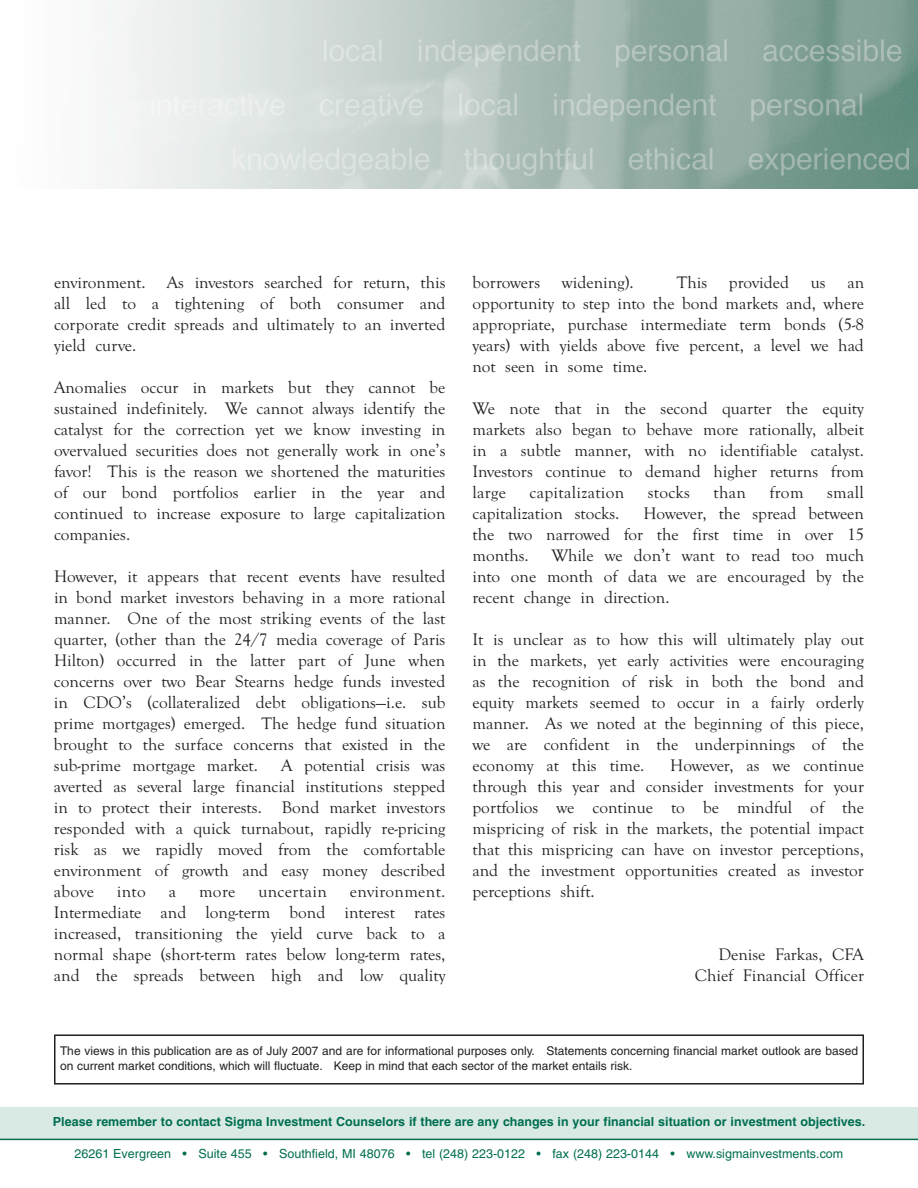
<style>
.page{position:relative;width:918px;height:1188px;background:#fff}
.page>*{position:absolute;margin:0;border:0;box-sizing:border-box;transform-origin:0 0}
.t1{font:17.25px/21px "Goudy Old Style T";color:#231f20;text-align:justify}
.t2{font:17.25px "Goudy Old Style T";letter-spacing:.02em;color:#231f20}
.t3{font:700 12.6px "Helvetica";color:#006e51}
.t4{font:12.6px "Helvetica";color:#006e51}
.t5{font:12px/14.4px "Helvetica";color:#231f20}
</style>
<div class="page">
<div style="left:0;top:1107px;width:918px;height:32px;background:#d9eae5"></div>
<img style="left:104px;top:0;width:814px;height:189px">
<div style="left:54px;top:1034px;width:810px;height:51px;border:2px solid #231f20"></div>
<hr style="left:0;top:1139px;width:918px;height:1px;background:#006e51">
<p class="t1" style="left:54px;top:272px;width:393px">environment. As investors searched for return, this all led to a tightening of both consumer and corporate credit spreads and ultimately to an inverted yield curve.</p>
<p class="t1" style="left:54px;top:377px;width:393px">Anomalies occur in markets but they cannot be sustained indefinitely. We cannot always identify the catalyst for the correction yet we know investing in overvalued securities does not generally work in one’s favor! This is the reason we shortened the maturities of our bond portfolios earlier in the year and continued to increase exposure to large capitalization companies.</p>
<p class="t1" style="left:54px;top:566px;width:393px">However, it appears that recent events have resulted in bond market investors behaving in a more rational manner. One of the most striking events of the last quarter, (other than the 24/7 media coverage of Paris Hilton) occurred in the latter part of June when concerns over two Bear Stearns hedge funds invested in CDO’s (collateralized debt obligations—i.e. sub prime mortgages) emerged. The hedge fund situation brought to the surface concerns that existed in the sub-prime mortgage market.</p>
<p class="t1" style="left:54px;top:755px;width:393px;text-indent:227px">A potential crisis was averted as several large financial institutions stepped in to protect their interests. Bond market investors responded with a quick turnabout, rapidly re-pricing risk as we rapidly moved from the comfortable environment of growth and easy money described above</p>
<p class="t1" style="left:54px;top:881px;width:393px;text-indent:296px">environment.<br>Intermediate and long-term bond interest rates increased, transitioning the yield curve back to a normal shape (short-term rates below long-term rates, and the spreads between high and low quality</p>
<p class="t1" style="left:117px;top:881px;width:30px">into</p>
<p class="t1" style="left:169px;top:881px;width:9px">a</p>
<p class="t1" style="left:199px;top:881px;width:38px">more</p>
<p class="t2" style="left:258px;top:881px;width:70px">uncertain</p>
<p class="t1" style="left:472px;top:272px;width:69px">borrowers</p>
<p class="t1" style="left:562px;top:272px;width:73px">widening).</p>
<p class="t1" style="left:677px;top:272px;width:32px">This</p>
<p class="t1" style="left:729px;top:272px;width:62px">provided</p>
<p class="t1" style="left:811px;top:272px;width:16px">us</p>
<p class="t1" style="left:472px;top:272px;width:393px;text-indent:375px">an opportunity to step into the bond markets and, where appropriate, purchase intermediate term bonds (5-8 years) with yields above five percent, a level we had not seen in some time.</p>
<p class="t1" style="left:472px;top:398px;width:393px">We note that in the second quarter the equity markets also began to behave more rationally, albeit in a subtle manner, with no identifiable catalyst.<br>Investors continue to demand higher returns from large</p>
<p class="t2" style="left:530px;top:482px;width:96px">capitalization</p>
<p class="t1" style="left:648px;top:482px;width:44px">stocks</p>
<p class="t1" style="left:714px;top:482px;width:34px">than</p>
<p class="t1" style="left:769px;top:482px;width:36px">from</p>
<p class="t1" style="left:827px;top:482px;width:38px">small</p>
<p class="t1" style="left:472px;top:503px;width:148px">capitalization stocks.</p>
<p class="t1" style="left:472px;top:503px;width:393px;text-indent:171px">However, the spread between the two narrowed for the first time in over 15 months.</p>
<p class="t1" style="left:472px;top:545px;width:393px;text-indent:79px">While we don’t want to read too much into one month of data we are encouraged by the recent change in direction.</p>
<p class="t1" style="left:472px;top:629px;width:393px">It is unclear as to how this will ultimately play out in the markets, yet early activities were encouraging as the recognition of risk in both the bond and equity markets seemed to occur in a fairly orderly manner. As we noted at the beginning of this piece, we are confident in the underpinnings of the economy at this time.</p>
<p class="t1" style="left:472px;top:755px;width:393px;text-indent:198px">However, as we continue through this year and consider investments for your portfolios we continue to be mindful of the mispricing of risk in the markets, the potential impact that this mispricing can have on investor perceptions, and the investment opportunities created as investor perceptions shift.</p>
<p class="t1" style="left:695px;top:944px;width:171px;text-align:right">Denise Farkas, CFA<br>Chief Financial Officer</p>
<p class="t5" style="left:60px;top:1045px;width:800px">The views in this publication are as of July 2007 and are for informational purposes only. Statements concerning financial market outlook are based on current market conditions, which will fluctuate. Keep in mind that each sector of the market entails risk.</p>
<p class="t3" style="left:53px;top:1117px;width:814px">Please remember to contact Sigma Investment Counselors if there are any changes in your financial situation or investment objectives.</p>
<p class="t4" style="left:75px;top:1149px;width:770px">26261 Evergreen • Suite 455 • Southfield, MI 48076 • tel (248) 223-0122 • fax (248) 223-0144 • www.sigmainvestments.com</p>
</div>
